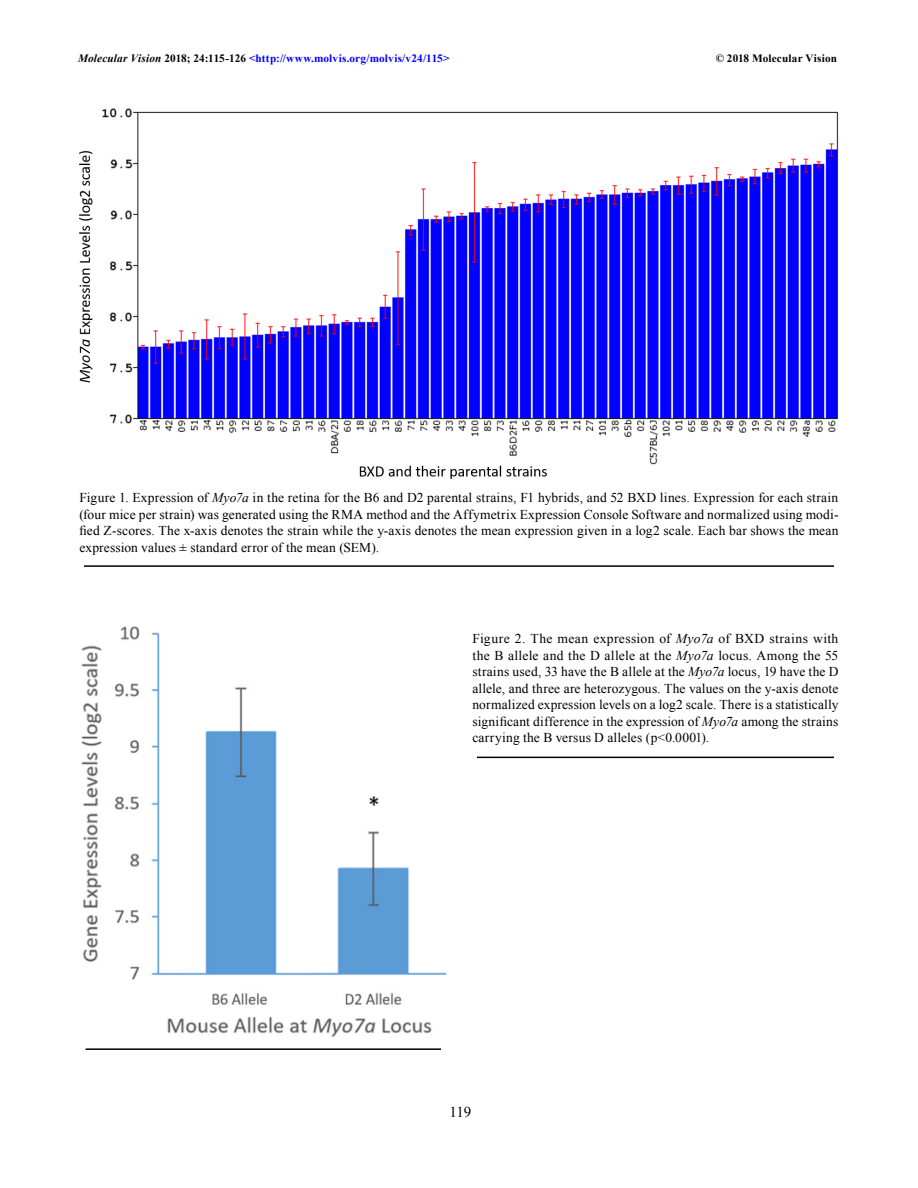
<style>
.page{position:relative;width:918px;height:1188px;background:#fff}
.page>*{position:absolute;margin:0;border:0;box-sizing:border-box;transform-origin:0 0}
.Folio{font:15px "Times New Roman";color:#000}
.Fig_Caption{font:13.5px/16.5px "Times New Roman";letter-spacing:.01em;color:#000;text-align:justify}
.Header_Align_Left{font:700 11.25px "Times New Roman";letter-spacing:.015em;color:#00f}
.Header_Align_Right{font:700 11.25px "Times New Roman";letter-spacing:.015em;color:#000}
.s1{font-style:italic;color:#000}
.s2{color:#000}
.s3{font-style:italic}
</style>
<div class="page">
<img style="left:80px;top:108px;width:758px;height:370px">
<hr style="left:84px;top:565px;width:750px;height:2px;background:#000">
<img style="left:81px;top:627px;width:365px;height:410px">
<hr style="left:86px;top:1048px;width:355px;height:2px;background:#000">
<hr style="left:477px;top:757px;width:357px;height:1px;background:#000">
<p class="Header_Align_Left" style="left:78px;top:50px;width:373px"><span class="s1">Molecular Vision</span> <span class="s2">2018; 24:115-126</span> &lt;http://www.molvis.org/molvis/v24/115&gt;</p>
<p class="Header_Align_Right" style="left:716px;top:50px;width:123px">© 2018 Molecular Vision</p>
<p class="Fig_Caption" style="left:79px;top:489px;width:761px">Figure 1. Expression of <span class="s3">Myo7a</span> in the retina for the B6 and D2 parental strains, F1 hybrids, and 52 BXD lines. Expression for each strain (four mice per strain) was generated using the RMA method and the Affymetrix Expression Console Software and normalized using modi&shy;fied Z-scores. The x-axis denotes the strain while the y-axis denotes the mean expression given in a log2 scale. Each bar shows the mean expression values ± standard error of the mean (SEM).</p>
<p class="Fig_Caption" style="left:472px;top:630px;width:368px">Figure 2. The mean expression of <span class="s3">Myo7a</span> of BXD strains with the B allele and the D allele at the <span class="s3">Myo7a</span> locus. Among the 55 strains used, 33 have the B allele at the <span class="s3">Myo7a</span> locus, 19 have the D allele, and three are heterozygous. The values on the y-axis denote normalized expression levels on a log2 scale. There is a statistically significant difference in the expression of <span class="s3">Myo7a</span> among the strains carrying the B versus D alleles (p&lt;0.0001).</p>
<p class="Folio" style="left:450px;top:1102px;width:23px">119</p>
</div>
